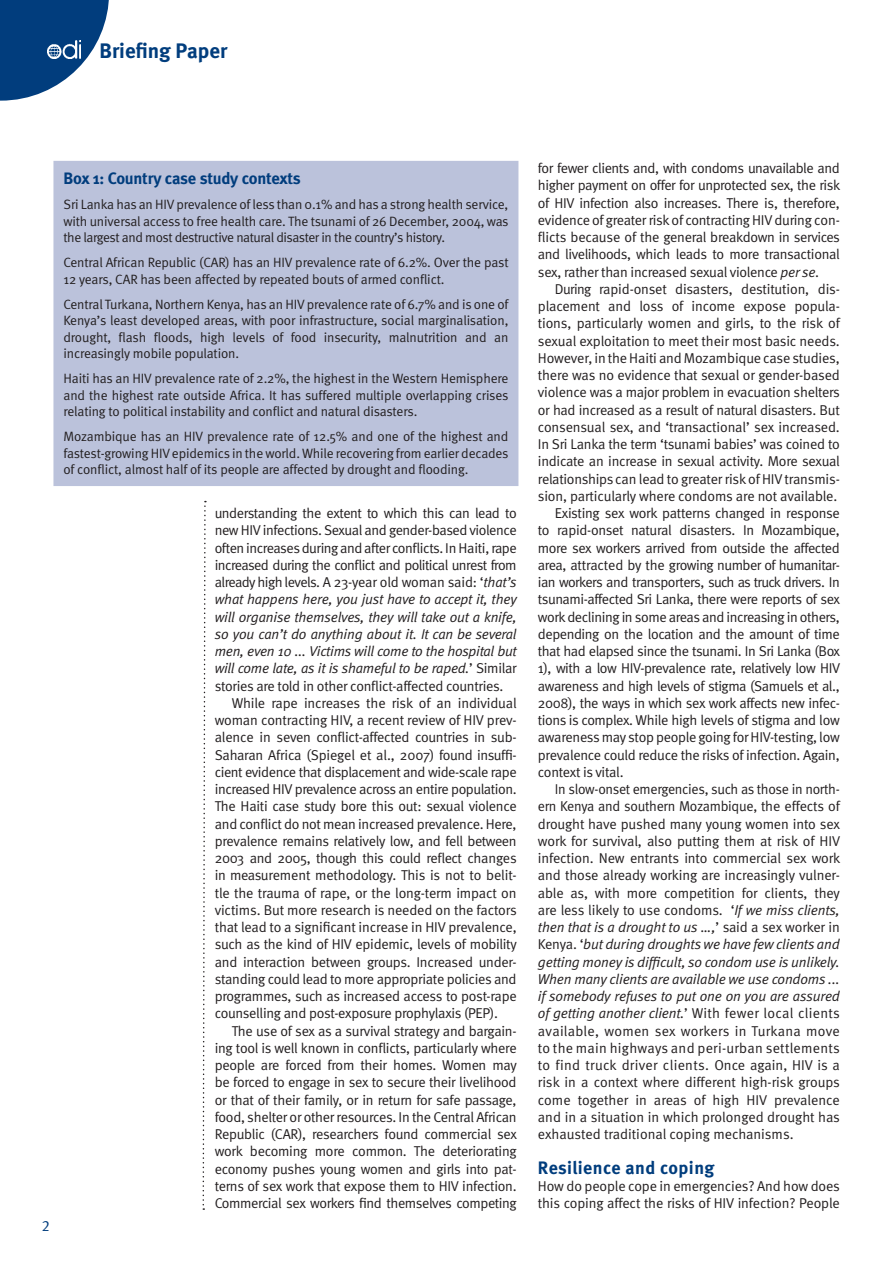
<style>
.page{position:relative;width:893px;height:1263px;background:#fff}
.page>*{position:absolute;margin:0;border:0;box-sizing:border-box;transform-origin:0 0}
.c3_Strapline_left{font:700 21px "Meta";color:#013d7d}
._1_Body_text{font:700 18px "Meta";letter-spacing:.025em;color:#013d7d}
.b3_Box_head{font:700 16.5px "Meta";letter-spacing:-.015em;color:#013d7d}
.t1{font:15px "Meta Normal Expert";color:#013d7d}
._1_Body_text-2{font:14.25px/17.2px "Meta Normal";letter-spacing:-.02em;color:#231f20;text-align:justify}
._2_Body_no_indent{font:14.25px/17.2px "Meta Normal";letter-spacing:-.015em;color:#231f20;text-align:justify}
.b2_Box_text_no_inden{font:13.5px/16.5px "Meta Normal";letter-spacing:-.01em;color:#231f20;text-align:justify}
.s1{font-style:italic}
</style>
<div class="page">
<svg style="left:0;top:0;width:109px;height:101px"></svg>
<svg style="left:47px;top:40px;width:33px;height:19px"></svg>
<img style="left:48px;top:41px;width:32px;height:18px">
<div style="left:54px;top:162px;width:464px;height:323px;background:#bbc2db"></div>
<div style="left:53px;top:161px;width:465px;height:325px;border:2px solid #bbc2db"></div>
<svg style="left:202px;top:501px;width:4px;height:709px"></svg>
<p class="c3_Strapline_left" style="left:99px;top:38px;width:129px">Briefing Paper</p>
<p class="t1" style="left:42px;top:1218px;width:9px">2</p>
<p class="b3_Box_head" style="left:63px;top:168px;width:239px">Box 1: Country case study contexts</p>
<p class="b2_Box_text_no_inden" style="left:63px;top:196px;width:447px">Sri Lanka has an HIV prevalence of less than 0.1% and has a strong health service, with universal access to free health care. The tsunami of 26 December, 2004, was the largest and most destructive natural disaster in the country’s history.</p>
<p class="b2_Box_text_no_inden" style="left:63px;top:254px;width:447px">Central African Republic (CAR) has an HIV prevalence rate of 6.2%. Over the past<br>12 years, CAR has been affected by repeated bouts of armed conflict.</p>
<p class="b2_Box_text_no_inden" style="left:63px;top:296px;width:447px">Central Turkana, Northern Kenya, has an HIV prevalence rate of 6.7% and is one of Kenya’s least developed areas, with poor infrastructure, social marginalisation, drought, flash floods, high levels of food insecurity, malnutrition and an increasingly mobile population.</p>
<p class="b2_Box_text_no_inden" style="left:63px;top:370px;width:447px">Haiti has an HIV prevalence rate of 2.2%, the highest in the Western Hemisphere and the highest rate outside Africa. It has suffered multiple overlapping crises relating to political instability and conflict and natural disasters.</p>
<p class="b2_Box_text_no_inden" style="left:63px;top:428px;width:447px">Mozambique has an HIV prevalence rate of 12.5% and one of the highest and fastest-growing HIV epidemics in the world. While recovering from earlier decades of conflict, almost half of its people are affected by drought and flooding.</p>
<p class="_2_Body_no_indent" style="left:215px;top:504px;width:304px">understanding the extent to which this can lead to new HIV infections. Sexual and gender-based violence often increases during and after conflicts. In Haiti, rape increased during the conflict and political unrest from already high levels. A 23-year old woman said: ‘<span class="s1">that’s what happens here, you just have to accept it, they will organise themselves, they will take out a knife, so you can’t do anything about it. It can be several men, even 10 ... Victims will come to the hospital but will come late, as it is shameful to be raped.</span>’ Similar stories are told in other conflict-affected countries.</p>
<p class="_1_Body_text-2" style="left:215px;top:694px;width:304px;text-indent:17px">While rape increases the risk of an individual woman contracting HIV, a recent review of HIV prev&shy;alence in seven conflict-affected countries in sub-Saharan Africa (Spiegel et al., 2007) found insuffi&shy;cient evidence that displacement and wide-scale rape increased HIV prevalence across an entire population.<br>The Haiti case study bore this out: sexual violence and conflict do not mean increased prevalence. Here, prevalence remains relatively low, and fell between 2003 and 2005, though this could reflect changes in measurement methodology. This is not to belit&shy;tle the trauma of rape, or the long-term impact on victims. But more research is needed on the factors that lead to a significant increase in HIV prevalence, such as the kind of HIV epidemic, levels of mobility and interaction between groups. Increased under&shy;standing could lead to more appropriate policies and programmes, such as increased access to post-rape counselling and post-exposure prophylaxis (PEP).</p>
<p class="_1_Body_text-2" style="left:215px;top:1022px;width:304px;text-indent:17px">The use of sex as a survival strategy and bargain&shy;ing tool is well known in conflicts, particularly where people are forced from their homes. Women may be forced to engage in sex to secure their livelihood or that of their family, or in return for safe passage, food, shelter or other resources. In the Central African Republic (CAR), researchers found commercial sex work becoming more common. The deteriorating economy pushes young women and girls into pat&shy;terns of sex work that expose them to HIV infection.<br>Commercial sex workers find themselves competing</p>
<p class="_1_Body_text-2" style="left:538px;top:159px;width:304px">for fewer clients and, with condoms unavailable and higher payment on offer for unprotected sex, the risk of HIV infection also increases. There is, therefore, evidence of greater risk of contracting HIV during con&shy;flicts because of the general breakdown in services and livelihoods, which leads to more transactional sex, rather than increased sexual violence <span class="s1">per se</span>.</p>
<p class="_1_Body_text-2" style="left:538px;top:280px;width:304px;text-indent:17px">During rapid-onset disasters, destitution, dis&shy;placement and loss of income expose popula&shy;tions, particularly women and girls, to the risk of sexual exploitation to meet their most basic needs.<br>However, in the Haiti and Mozambique case studies, there was no evidence that sexual or gender-based violence was a major problem in evacuation shelters or had increased as a result of natural disasters. But consensual sex, and ‘transactional’ sex increased.<br>In Sri Lanka the term ‘tsunami babies’ was coined to indicate an increase in sexual activity. More sexual relationships can lead to greater risk of HIV transmis&shy;sion, particularly where condoms are not available.</p>
<p class="_1_Body_text-2" style="left:538px;top:504px;width:304px;text-indent:17px">Existing sex work patterns changed in response to rapid-onset natural disasters. In Mozambique, more sex workers arrived from outside the affected area, attracted by the growing number of humanitar&shy;ian workers and transporters, such as truck drivers. In tsunami-affected Sri Lanka, there were reports of sex work declining in some areas and increasing in others, depending on the location and the amount of time that had elapsed since the tsunami. In Sri Lanka (Box 1), with a low HIV-prevalence rate, relatively low HIV awareness and high levels of stigma (Samuels et al., 2008), the ways in which sex work affects new infec&shy;tions is complex. While high levels of stigma and low awareness may stop people going for HIV-testing, low prevalence could reduce the risks of infection. Again, context is vital.</p>
<p class="_1_Body_text-2" style="left:538px;top:780px;width:304px;text-indent:17px">In slow-onset emergencies, such as those in north&shy;ern Kenya and southern Mozambique, the effects of drought have pushed many young women into sex work for survival, also putting them at risk of HIV infection. New entrants into commercial sex work and those already working are increasingly vulner&shy;able as, with more competition for clients, they are less likely to use condoms. ‘<span class="s1">If we miss clients, then that is a drought to us …,</span>’ said a sex worker in Kenya. ‘<span class="s1">but during droughts we have few clients and getting money is difficult, so condom use is unlikely.<br>When many clients are available we use condoms ... if somebody refuses to put one on you are assured of getting another client.</span>’ With fewer local clients available, women sex workers in Turkana move to the main highways and peri-urban settlements to find truck driver clients. Once again, HIV is a risk in a context where different high-risk groups come together in areas of high HIV prevalence and in a situation in which prolonged drought has exhausted traditional coping mechanisms.</p>
<p class="_1_Body_text" style="left:538px;top:1156px;width:178px">Resilience and coping</p>
<p class="_2_Body_no_indent" style="left:538px;top:1177px;width:304px">How do people cope in emergencies? And how does this coping affect the risks of HIV infection? People</p>
</div>
